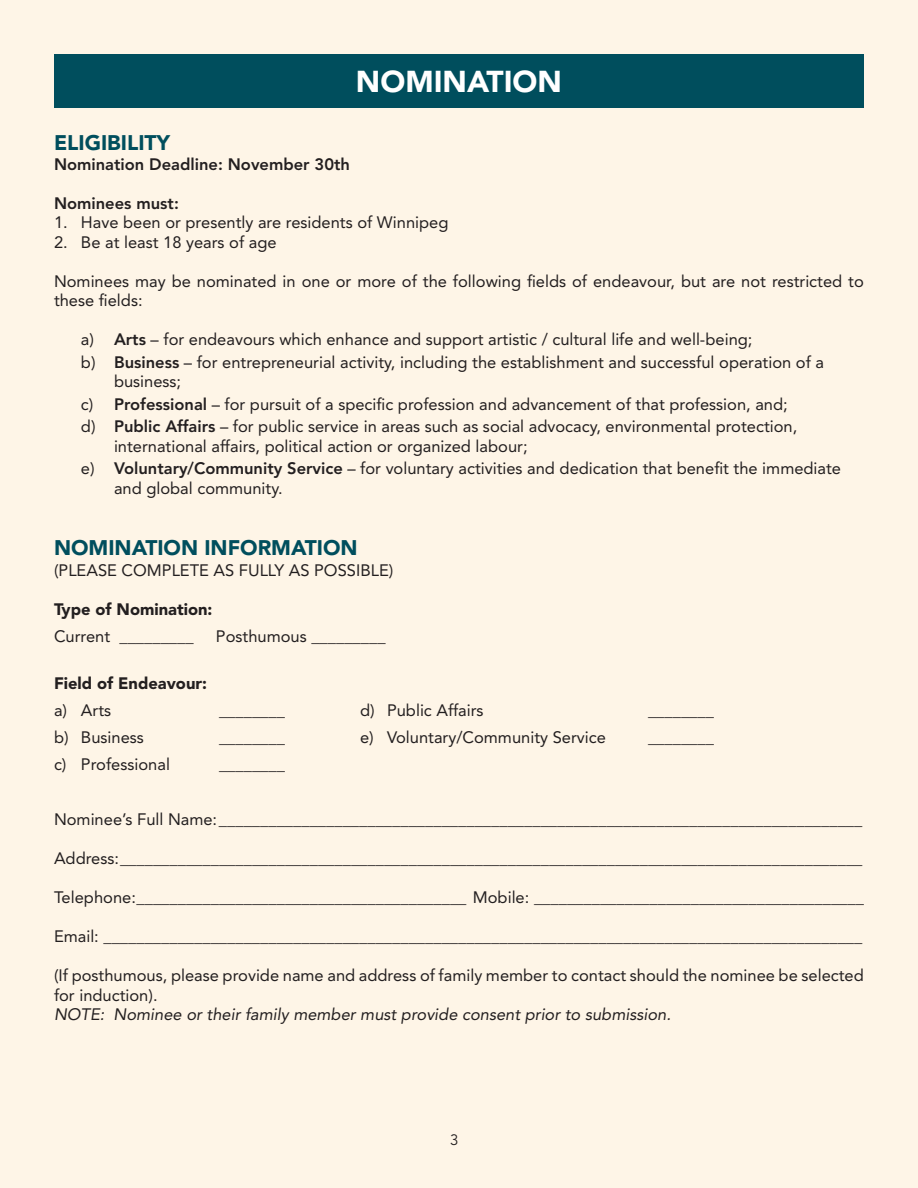
<style>
.page{position:relative;width:918px;height:1188px;background:#fef5e7}
.page>*{position:absolute;margin:0;border:0;box-sizing:border-box;transform-origin:0 0}
.BODY_COPY{font:900 30px "Avenir";color:#fff}
.BODY_COPY-2{font:900 21px "Avenir";color:#004e5d}
.BODY_COPY-3{font:16.5px/19.5px "Avenir";color:#231f20}
.BODY_COPY-4{font:800 16.5px "Avenir";color:#231f20}
.BODY_COPY-5{font:900 16.5px "Avenir";color:#231f20}
.t1{font:15px "Avenir";color:#231f20}
.s1{font-weight:800}
</style>
<div class="page">
<div style="left:54px;top:54px;width:810px;height:54px;background:#004e5d"></div>
<p class="BODY_COPY" style="left:356px;top:63px;width:208px">NOMINATION</p>
<p class="BODY_COPY-2" style="left:54px;top:130px;width:118px">ELIGIBILITY</p>
<p class="BODY_COPY-4" style="left:54px;top:154px;width:298px">Nomination Deadline: November 30th</p>
<p class="BODY_COPY-4" style="left:54px;top:193px;width:126px">Nominees must:</p>
<p class="BODY_COPY-3" style="left:54px;top:213px;width:396px">1. Have been or presently are residents of Winnipeg</p>
<p class="BODY_COPY-3" style="left:54px;top:232px;width:224px">2. Be at least 18 years of age</p>
<p class="BODY_COPY-3" style="left:54px;top:271px;width:811px">Nominees may be nominated in one or more of the following fields of endeavour, but are not restricted to these fields:</p>
<p class="BODY_COPY-3" style="left:81px;top:330px;width:673px">a) <span class="s1">Arts</span> – for endeavours which enhance and support artistic / cultural life and well-being;</p>
<p class="BODY_COPY-3" style="left:114px;top:352px;width:712px;text-indent:-33px">b) <span class="s1">Business</span> – for entrepreneurial activity, including the establishment and successful operation of a business;</p>
<p class="BODY_COPY-3" style="left:81px;top:394px;width:708px">c) <span class="s1">Professional</span> – for pursuit of a specific profession and advancement of that profession, and;</p>
<p class="BODY_COPY-3" style="left:114px;top:417px;width:685px;text-indent:-33px">d) <span class="s1">Public Affairs</span> – for public service in areas such as social advocacy, environmental protection, international affairs, political action or organized labour;</p>
<p class="BODY_COPY-3" style="left:114px;top:459px;width:729px;text-indent:-33px">e) <span class="s1">Voluntary/Community Service</span> – for voluntary activities and dedication that benefit the immediate and global community.</p>
<p class="BODY_COPY-2" style="left:54px;top:535px;width:305px">NOMINATION INFORMATION</p>
<p class="BODY_COPY-3" style="left:54px;top:561px;width:341px">(PLEASE COMPLETE AS FULLY AS POSSIBLE)</p>
<p class="BODY_COPY-5" style="left:54px;top:600px;width:160px">Type of Nomination:</p>
<p class="BODY_COPY-3" style="left:54px;top:627px;width:141px">Current _________</p>
<p class="BODY_COPY-3" style="left:216px;top:627px;width:171px">Posthumous _________</p>
<p class="BODY_COPY-5" style="left:54px;top:673px;width:155px">Field of Endeavour:</p>
<p class="BODY_COPY-3" style="left:54px;top:700px;width:59px">a) Arts</p>
<p class="BODY_COPY-3" style="left:219px;top:700px;width:67px">________</p>
<p class="BODY_COPY-3" style="left:360px;top:700px;width:125px">d) Public Affairs</p>
<p class="BODY_COPY-3" style="left:54px;top:727px;width:91px">b) Business</p>
<p class="BODY_COPY-3" style="left:54px;top:754px;width:117px">c) Professional</p>
<p class="BODY_COPY-3" style="left:219px;top:727px;width:67px">________</p>
<p class="BODY_COPY-3" style="left:219px;top:754px;width:67px">________</p>
<p class="BODY_COPY-3" style="left:360px;top:727px;width:247px">e) Voluntary/Community Service</p>
<p class="BODY_COPY-3" style="left:648px;top:700px;width:67px">________</p>
<p class="BODY_COPY-3" style="left:648px;top:727px;width:67px">________</p>
<p class="BODY_COPY-3" style="left:54px;top:810px;width:810px">Nominee’s Full Name:______________________________________________________________________________</p>
<p class="BODY_COPY-3" style="left:54px;top:849px;width:810px">Address:__________________________________________________________________________________________</p>
<p class="BODY_COPY-3" style="left:54px;top:888px;width:812px">Telephone:________________________________________ Mobile: ________________________________________</p>
<p class="BODY_COPY-3" style="left:54px;top:927px;width:810px">Email: ____________________________________________________________________________________________</p>
<p class="BODY_COPY-3" style="left:54px;top:966px;width:811px">(If posthumous, please provide name and address of family member to contact should the nominee be selected for induction).</p>
<p class="BODY_COPY-3" style="left:54px;top:1005px;width:621px">NOTE: Nominee or their family member must provide consent prior to submission.</p>
<p class="t1" style="left:450px;top:1132px;width:10px">3</p>
</div>
